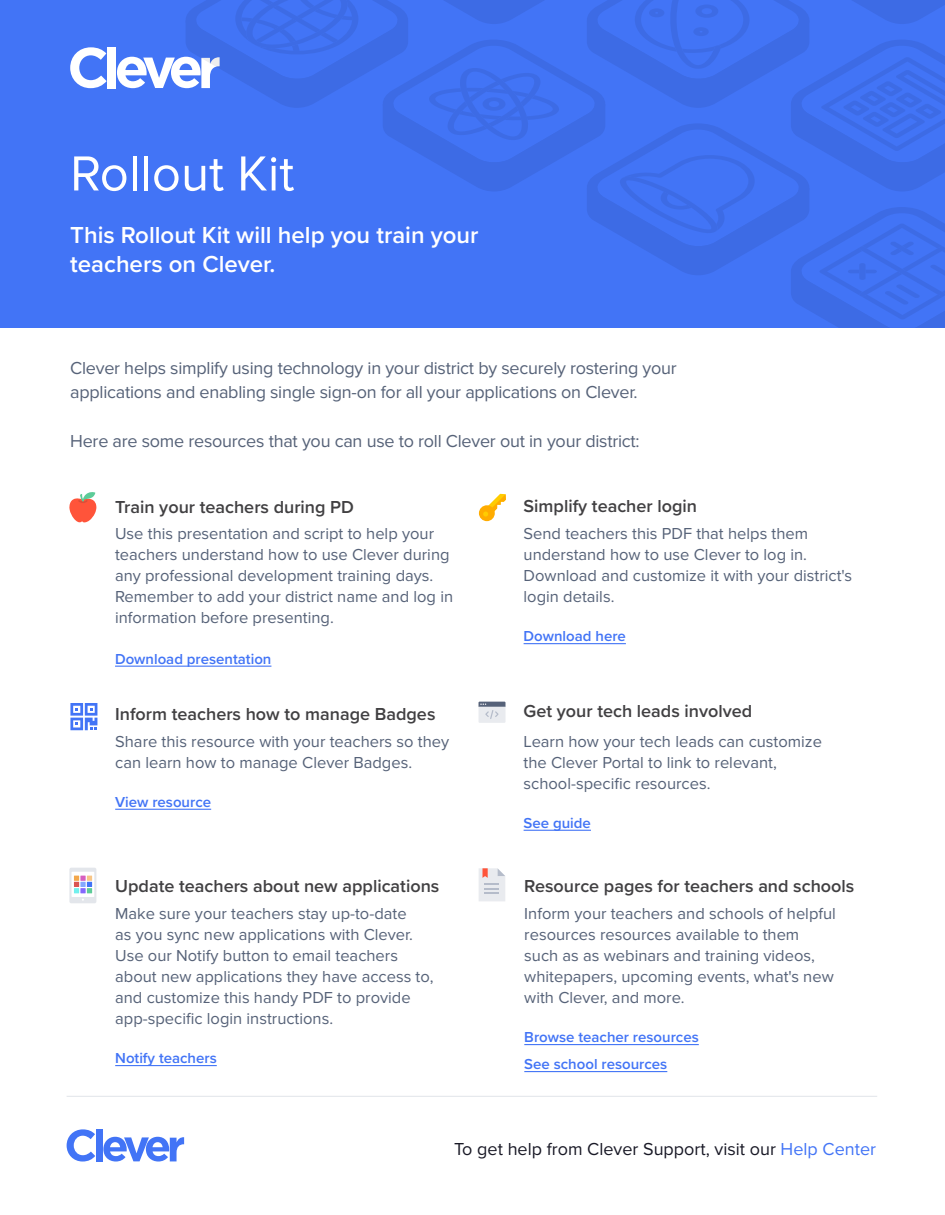
<style>
.page{position:relative;width:945px;height:1215px;background:#fff}
.page>*{position:absolute;margin:0;border:0;box-sizing:border-box;transform-origin:0 0}
.t1{font:51px "Proxima Nova";color:#fff}
.t2{font:600 24px/28.5px "Proxima Nova";color:#fff}
.t3{font:18px/24.6px "Proxima Nova";letter-spacing:-.015em;color:#566278}
.t4{font:600 18px "Proxima Nova";color:#414042}
.t5{font:18px "Proxima Nova";color:#191926}
.t6{font:16.5px/21px "Proxima Nova";color:#566278}
.t7{font:600 15px/27px "Proxima Nova";color:#4274f6}
.s1{color:#4274f6}
</style>
<div class="page">
<div style="left:0;top:0;width:945px;height:328px;background:#4274f6"></div>
<svg style="left:70px;top:47px;width:37px;height:41px"></svg>
<div style="left:107px;top:47px;width:9px;height:41px;background:#fff"></div>
<svg style="left:117px;top:0;width:828px;height:328px"></svg>
<svg style="left:67px;top:1129px;width:28px;height:33px"></svg>
<div style="left:96px;top:1129px;width:7px;height:32px;background:#4274f6"></div>
<svg style="left:103px;top:1137px;width:81px;height:25px"></svg>
<hr style="left:67px;top:1096px;width:810px;height:1px;background:#e1e4e9">
<hr style="left:115px;top:666px;width:156px;height:1px;background:#4274f6">
<hr style="left:524px;top:643px;width:102px;height:1px;background:#4274f6">
<hr style="left:115px;top:1065px;width:102px;height:1px;background:#4274f6">
<hr style="left:115px;top:809px;width:96px;height:1px;background:#4274f6">
<hr style="left:524px;top:830px;width:67px;height:1px;background:#4274f6">
<div style="left:69px;top:868px;width:27px;height:35px;background:#e3e6eb;border-radius:2px"></div>
<svg style="left:72px;top:872px;width:22px;height:25px"></svg>
<svg style="left:74px;top:876px;width:18px;height:17px"></svg>
<hr style="left:524px;top:1044px;width:175px;height:1px;background:#4274f6">
<hr style="left:524px;top:1071px;width:143px;height:1px;background:#4274f6">
<svg style="left:70px;top:703px;width:27px;height:27px"></svg>
<div style="left:479px;top:505px;width:16px;height:16px;background:#ffac00;border-radius:50%"></div>
<svg style="left:483px;top:494px;width:23px;height:23px"></svg>
<svg style="left:479px;top:702px;width:27px;height:21px"></svg>
<svg style="left:69px;top:492px;width:27px;height:31px"></svg>
<svg style="left:479px;top:868px;width:26px;height:33px"></svg>
<h1 class="t1" style="left:70px;top:144px;width:226px">Rollout Kit</h1>
<h2 class="t2" style="left:70px;top:220px;width:410px">This Rollout Kit will help you train your teachers on Clever.</h2>
<p class="t3" style="left:70px;top:356px;width:608px">Clever helps simplify using technology in your district by securely rostering your applications and enabling single sign-on for all your applications on Clever.</p>
<p class="t3" style="left:70px;top:430px;width:571px">Here are some resources that you can use to roll Clever out in your district:</p>
<p class="t4" style="left:115px;top:494px;width:240px">Train your teachers during PD</p>
<p class="t6" style="left:115px;top:524px;width:340px">Use this presentation and script to help your teachers understand how to use Clever during any professional development training days.<br>Remember to add your district name and log in information before presenting.</p>
<p class="t7" style="left:115px;top:645px;width:158px">Download presentation</p>
<p class="t4" style="left:115px;top:700px;width:322px">Inform teachers how to manage Badges</p>
<p class="t6" style="left:115px;top:732px;width:335px">Share this resource with your teachers so they can learn how to manage Clever Badges.</p>
<p class="t7" style="left:115px;top:788px;width:97px">View resource</p>
<p class="t4" style="left:115px;top:873px;width:326px">Update teachers about new applications</p>
<p class="t6" style="left:115px;top:904px;width:320px">Make sure your teachers stay up-to-date<br>as you sync new applications with Clever.<br>Use our Notify button to email teachers about new applications they have access to, and customize this handy PDF to provide app-specific login instructions.</p>
<p class="t7" style="left:115px;top:1044px;width:103px">Notify teachers</p>
<p class="t4" style="left:524px;top:493px;width:175px">Simplify teacher login</p>
<p class="t6" style="left:524px;top:524px;width:330px">Send teachers this PDF that helps them understand how to use Clever to log in.<br>Download and customize it with your district's login details.</p>
<p class="t7" style="left:524px;top:623px;width:104px">Download here</p>
<p class="t4" style="left:524px;top:697px;width:230px">Get your tech leads involved</p>
<p class="t6" style="left:524px;top:732px;width:300px">Learn how your tech leads can customize the Clever Portal to link to relevant, school-specific resources.</p>
<p class="t7" style="left:524px;top:809px;width:69px">See guide</p>
<p class="t4" style="left:524px;top:873px;width:332px">Resource pages for teachers and schools</p>
<p class="t6" style="left:524px;top:904px;width:313px">Inform your teachers and schools of helpful resources resources available to them such as as webinars and training videos, whitepapers, upcoming events, what's new with Clever, and more.</p>
<p class="t7" style="left:524px;top:1023px;width:176px">Browse teacher resources<br>See school resources</p>
<p class="t5" style="left:454px;top:1138px;width:424px">To get help from Clever Support, visit our <span class="s1">Help Center</span></p>
</div>
